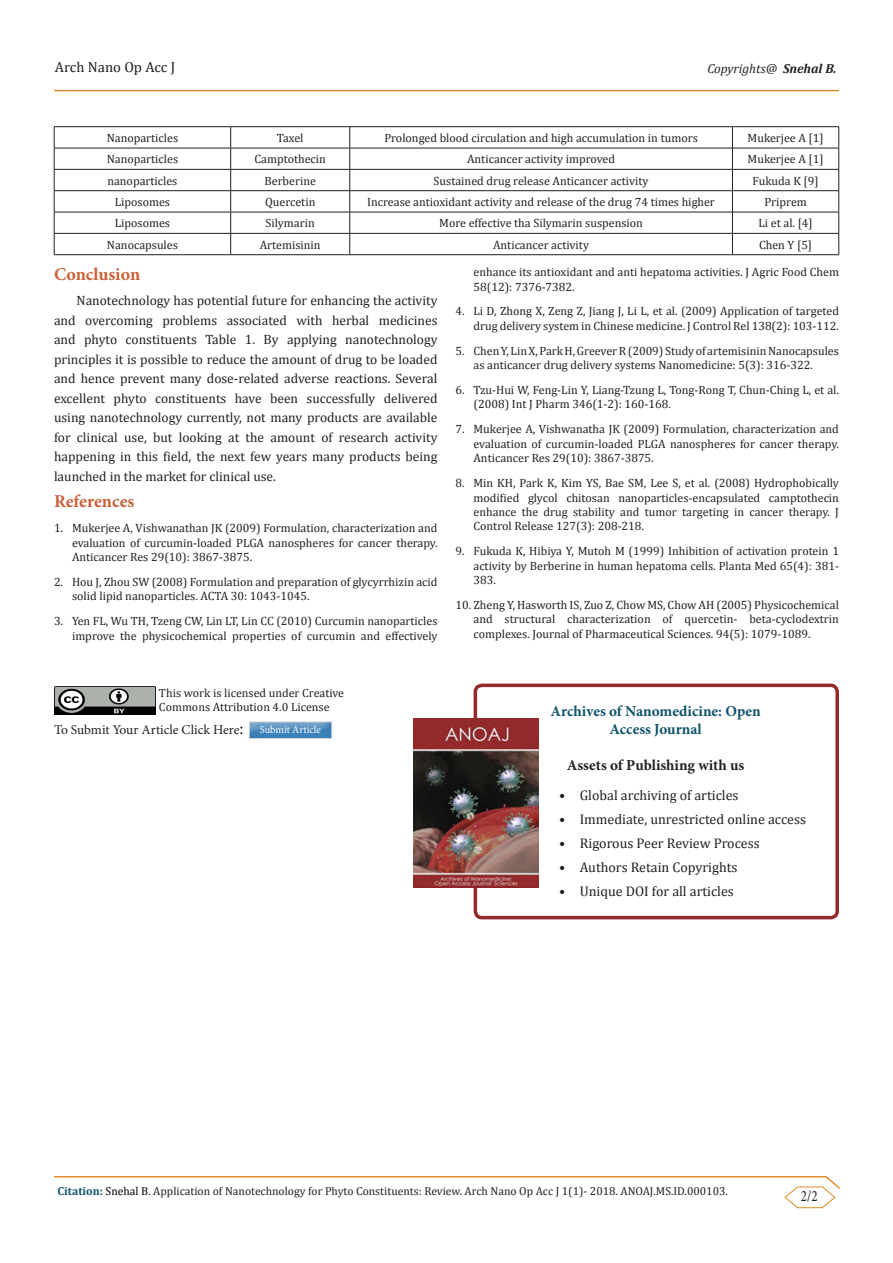
<style>
.page{position:relative;width:893px;height:1263px;background:#fff}
.page>*{position:absolute;margin:0;border:0;box-sizing:border-box;transform-origin:0 0}
.t1{font:700 18px "Minion Pro";letter-spacing:-.005em;color:#ca5f37}
.t2{font:15.75px "Minion Pro";color:#231f20;scale:.83 1}
.t3{font:700 15.15px "Minion Pro";color:#0e536a}
.t4{font:700 15.15px "Minion Pro";color:#231f20}
.t5{font:14.55px "Cambria";color:#231f20}
.t6{font:13.95px "Cambria";color:#231f20}
.t7{font:13.5px/19.5px "Cambria";color:#231f20;text-align:justify}
.t8{font:13.5px "Minion Pro";letter-spacing:-.005em;color:#231f20}
.t9{font:italic 13.05px "Cambria";color:#231f20}
.t10{font:12px/14.4px "Cambria";color:#231f20;text-align:justify}
.t11{font:11.85px "Cambria";color:#231f20}
.t12{font:11.55px "Cambria";color:#231f20}
.t13{font:10.5px "Minion Pro";letter-spacing:-.005em;color:#fff}
.s1{font-weight:700}
.s2{font-size:18px}
.s3{font-weight:700;color:#0e536a}
.s4{color:#000}
</style>
<div class="page">
<hr style="left:54px;top:90px;width:785px;height:1px;background:#de8d23">
<hr style="left:54px;top:1176px;width:772px;height:1px;background:#de8d23">
<svg style="left:784px;top:1176px;width:56px;height:32px"></svg>
<hr style="left:54px;top:126px;width:177px;height:1px;background:#231f20">
<hr style="left:231px;top:126px;width:119px;height:1px;background:#231f20">
<hr style="left:350px;top:126px;width:382px;height:1px;background:#231f20">
<hr style="left:732px;top:126px;width:107px;height:1px;background:#231f20">
<hr style="left:54px;top:148px;width:177px;height:1px;background:#231f20">
<hr style="left:231px;top:148px;width:119px;height:1px;background:#231f20">
<hr style="left:350px;top:148px;width:382px;height:1px;background:#231f20">
<hr style="left:732px;top:148px;width:107px;height:1px;background:#231f20">
<hr style="left:54px;top:169px;width:177px;height:1px;background:#231f20">
<hr style="left:231px;top:169px;width:119px;height:1px;background:#231f20">
<hr style="left:350px;top:169px;width:382px;height:1px;background:#231f20">
<hr style="left:732px;top:169px;width:107px;height:1px;background:#231f20">
<hr style="left:54px;top:190px;width:177px;height:1px;background:#231f20">
<hr style="left:231px;top:190px;width:119px;height:1px;background:#231f20">
<hr style="left:350px;top:190px;width:382px;height:1px;background:#231f20">
<hr style="left:732px;top:190px;width:107px;height:1px;background:#231f20">
<hr style="left:54px;top:212px;width:177px;height:1px;background:#231f20">
<hr style="left:231px;top:212px;width:119px;height:1px;background:#231f20">
<hr style="left:350px;top:212px;width:382px;height:1px;background:#231f20">
<hr style="left:732px;top:212px;width:107px;height:1px;background:#231f20">
<hr style="left:54px;top:233px;width:177px;height:1px;background:#231f20">
<svg style="left:54px;top:127px;width:1px;height:127px"></svg>
<hr style="left:231px;top:233px;width:119px;height:1px;background:#231f20">
<svg style="left:230px;top:127px;width:1px;height:127px"></svg>
<hr style="left:350px;top:233px;width:382px;height:1px;background:#231f20">
<svg style="left:349px;top:127px;width:1px;height:127px"></svg>
<hr style="left:732px;top:233px;width:107px;height:1px;background:#231f20">
<svg style="left:732px;top:127px;width:1px;height:127px"></svg>
<svg style="left:838px;top:127px;width:1px;height:127px"></svg>
<hr style="left:54px;top:254px;width:177px;height:1px;background:#231f20">
<hr style="left:231px;top:254px;width:119px;height:1px;background:#231f20">
<hr style="left:350px;top:254px;width:382px;height:1px;background:#231f20">
<hr style="left:732px;top:254px;width:107px;height:1px;background:#231f20">
<img style="left:54px;top:686px;width:102px;height:29px">
<div style="left:247px;top:719px;width:86px;height:18px;background:#fff;opacity:.75"></div>
<div style="left:247px;top:722px;width:86px;height:18px;background:#231f20;opacity:.19"></div>
<div style="left:474px;top:684px;width:365px;height:235px;border:4px solid #932b2c;border-radius:7px"></div>
<img style="left:413px;top:719px;width:126px;height:169px">
<p class="t5" style="left:55px;top:58px;width:122px">Arch Nano Op Acc J</p>
<p class="t9" style="left:707px;top:59px;width:131px">Copyrights@ <span class="s1">Snehal B.</span></p>
<p class="t10" style="left:107px;top:131px;width:73px">Nanoparticles</p>
<p class="t10" style="left:277px;top:131px;width:28px">Taxel</p>
<p class="t10" style="left:384px;top:131px;width:315px">Prolonged blood circulation and high accumulation in tumors</p>
<p class="t10" style="left:748px;top:131px;width:78px">Mukerjee A [1]</p>
<p class="t10" style="left:107px;top:152px;width:73px">Nanoparticles</p>
<p class="t10" style="left:254px;top:152px;width:73px">Camptothecin</p>
<p class="t10" style="left:467px;top:152px;width:149px">Anticancer activity improved</p>
<p class="t10" style="left:748px;top:152px;width:78px">Mukerjee A [1]</p>
<p class="t10" style="left:107px;top:173px;width:72px">nanoparticles</p>
<p class="t10" style="left:265px;top:173px;width:53px">Berberine</p>
<p class="t10" style="left:434px;top:173px;width:216px">Sustained drug release Anticancer activity</p>
<p class="t10" style="left:753px;top:173px;width:68px">Fukuda K [9]</p>
<p class="t10" style="left:115px;top:195px;width:57px">Liposomes</p>
<p class="t10" style="left:265px;top:195px;width:52px">Quercetin</p>
<p class="t10" style="left:367px;top:195px;width:349px">Increase antioxidant activity and release of the drug 74 times higher</p>
<p class="t10" style="left:764px;top:195px;width:44px">Priprem</p>
<p class="t10" style="left:115px;top:216px;width:57px">Liposomes</p>
<p class="t10" style="left:266px;top:216px;width:51px">Silymarin</p>
<p class="t10" style="left:439px;top:216px;width:205px">More effective tha Silymarin suspension</p>
<p class="t10" style="left:758px;top:216px;width:56px">Li et al. [4]</p>
<p class="t10" style="left:107px;top:237px;width:72px">Nanocapsules</p>
<p class="t10" style="left:260px;top:237px;width:62px">Artemisinin</p>
<p class="t10" style="left:493px;top:237px;width:97px">Anticancer activity</p>
<p class="t10" style="left:759px;top:237px;width:55px">Chen Y [5]</p>
<p class="t1" style="left:54px;top:261px;width:88px">Conclusion</p>
<p class="t7" style="left:54px;top:291px;width:385px;text-indent:22px">Nanotechnology has potential future for enhancing the activity and overcoming problems associated with herbal medicines and phyto constituents Table 1. By applying nanotechnology principles it is possible to reduce the amount of drug to be loaded and hence prevent many dose-related adverse reactions. Several excellent phyto constituents have been successfully delivered using nanotechnology currently, not many products are available for clinical use, but looking at the amount of research activity happening in this field, the next few years many products being launched in the market for clinical use.</p>
<p class="t1" style="left:54px;top:489px;width:82px">References</p>
<p class="t10" style="left:72px;top:521px;width:367px;text-indent:-18px">1. Mukerjee A, Vishwanathan JK (2009) Formulation, characterization and evaluation of curcumin-loaded PLGA nanospheres for cancer therapy.<br>Anticancer Res 29(10): 3867-3875.</p>
<p class="t10" style="left:72px;top:574px;width:367px;text-indent:-18px">2. Hou J, Zhou SW (2008) Formulation and preparation of glycyrrhizin acid solid lipid nanoparticles. ACTA 30: 1043-1045.</p>
<p class="t10" style="left:54px;top:614px;width:385px;text-align:right">3. Yen FL, Wu TH, Tzeng CW, Lin LT, Lin CC (2010) Curcumin nanoparticles improve the physicochemical properties of curcumin and effectively</p>
<p class="t10" style="left:473px;top:265px;width:367px">enhance its antioxidant and anti hepatoma activities. J Agric Food Chem<br>58(12): 7376-7382.</p>
<p class="t10" style="left:455px;top:304px;width:385px;text-align:right">4. Li D, Zhong X, Zeng Z, Jiang J, Li L, et al. (2009) Application of targeted drug delivery system in Chinese medicine. J Control Rel 138(2): 103-112.</p>
<p class="t10" style="left:473px;top:343px;width:367px;text-indent:-18px">5. Chen Y, Lin X, Park H, Greever R (2009) Study of artemisinin Nanocapsules as anticancer drug delivery systems Nanomedicine: 5(3): 316-322.</p>
<p class="t10" style="left:473px;top:383px;width:367px;text-indent:-18px">6. Tzu-Hui W, Feng-Lin Y, Liang-Tzung L, Tong-Rong T, Chun-Ching L, et al. (2008) Int J Pharm 346(1-2): 160-168.</p>
<p class="t10" style="left:473px;top:422px;width:367px;text-indent:-18px">7. Mukerjee A, Vishwanatha JK (2009) Formulation, characterization and evaluation of curcumin-loaded PLGA nanospheres for cancer therapy.<br>Anticancer Res 29(10): 3867-3875.</p>
<p class="t10" style="left:473px;top:476px;width:367px;text-indent:-18px">8. Min KH, Park K, Kim YS, Bae SM, Lee S, et al. (2008) Hydrophobically modified glycol chitosan nanoparticles-encapsulated camptothecin enhance the drug stability and tumor targeting in cancer therapy. J Control Release 127(3): 208-218.</p>
<p class="t10" style="left:473px;top:544px;width:367px;text-indent:-18px">9. Fukuda K, Hibiya Y, Mutoh M (1999) Inhibition of activation protein 1 activity by Berberine in human hepatoma cells. Planta Med 65(4): 381- 383.</p>
<p class="t10" style="left:473px;top:598px;width:367px;text-indent:-18px">10. Zheng Y, Hasworth IS, Zuo Z, Chow MS, Chow AH (2005) Physicochemical and structural characterization of quercetin- beta-cyclodextrin complexes. Journal of Pharmaceutical Sciences. 94(5): 1079-1089.</p>
<p class="t11" style="left:159px;top:686px;width:187px">This work is licensed under Creative</p>
<p class="t11" style="left:159px;top:700px;width:172px">Commons Attribution 4.0 License</p>
<p class="t8" style="left:54px;top:720px;width:191px">To Submit Your Article Click Here<span class="s2">:</span></p>
<p class="t13" style="left:260px;top:723px;width:63px">Submit Article</p>
<p class="t3" style="left:550px;top:700px;width:212px">Archives of Nanomedicine: Open</p>
<p class="t3" style="left:609px;top:718px;width:94px">Access Journal</p>
<p class="t4" style="left:567px;top:755px;width:179px">Assets of Publishing with us</p>
<p class="t6" style="left:559px;top:787px;width:181px">• Global archiving of articles</p>
<p class="t6" style="left:559px;top:811px;width:248px">• Immediate, unrestricted online access</p>
<p class="t6" style="left:559px;top:835px;width:202px">• Rigorous Peer Review Process</p>
<p class="t6" style="left:559px;top:859px;width:180px">• Authors Retain Copyrights</p>
<p class="t6" style="left:559px;top:883px;width:176px">• Unique DOI for all articles</p>
<p class="t12" style="left:58px;top:1184px;width:672px"><span class="s3">Citation:</span> <span class="s4">Snehal B</span>. Application of Nanotechnology for Phyto Constituents: Review. Arch Nano Op Acc J 1(1)- 2018. ANOAJ.MS.ID.000103.</p>
<p class="t2" style="left:801px;top:1186px;width:22px">2/2</p>
</div>
